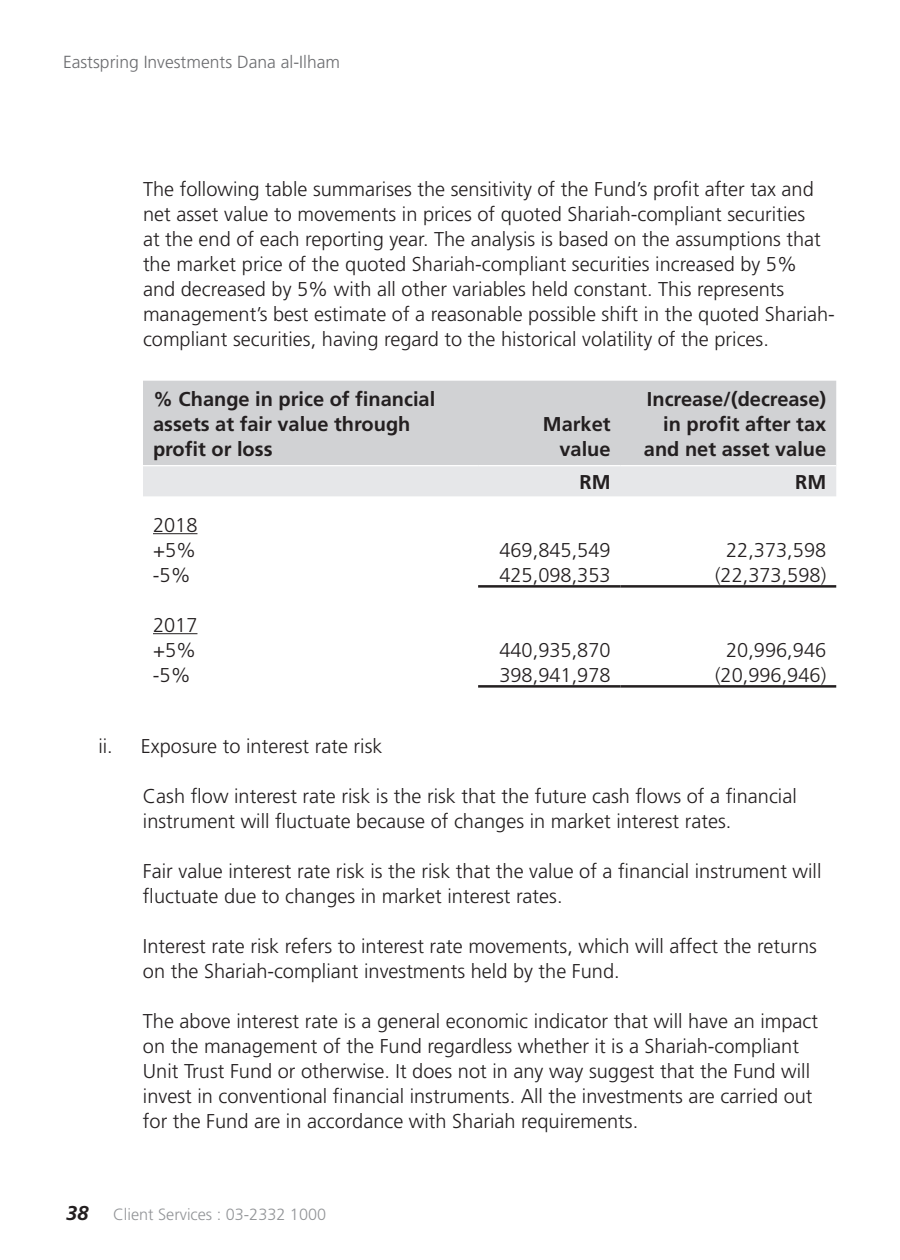
<style>
.page{position:relative;width:900px;height:1260px;background:#fff}
.page>*{position:absolute;margin:0;border:0;box-sizing:border-box;transform-origin:0 0}
.t1{font:300 20px/25px "Frutiger";color:#231f20}
.t2{font:700 20px/25px "Frutiger";color:#231f20;text-align:right}
.t3{font:300 17.5px "Frutiger";color:#6c6d70}
.t4{font:300 16.25px "Frutiger";color:#939598}
.s1{font-weight:700;font-style:italic;font-size:20px;color:#231f20}
</style>
<div class="page">
<div style="left:143px;top:381px;width:693px;height:84px;background:#d1d2d4"></div>
<div style="left:143px;top:466px;width:693px;height:30px;background:#e6e7e9"></div>
<hr style="left:478px;top:585px;width:143px;height:3px;background:#231f20">
<hr style="left:621px;top:585px;width:215px;height:3px;background:#231f20">
<hr style="left:478px;top:685px;width:143px;height:3px;background:#231f20">
<hr style="left:621px;top:685px;width:215px;height:3px;background:#231f20">
<hr style="left:153px;top:533px;width:44px;height:1px;background:#231f20">
<hr style="left:153px;top:633px;width:44px;height:1px;background:#231f20">
<p class="t3" style="left:63px;top:52px;width:279px">Eastspring Investments Dana al-Ilham</p>
<p class="t1" style="left:143px;top:176px;width:693px">The following table summarises the sensitivity of the Fund’s profit after tax and net asset value to movements in prices of quoted Shariah-compliant securities<br>at the end of each reporting year. The analysis is based on the assumptions that the market price of the quoted Shariah-compliant securities increased by 5%<br>and decreased by 5% with all other variables held constant. This represents management’s best estimate of a reasonable possible shift in the quoted Shariah&shy;compliant securities, having regard to the historical volatility of the prices.</p>
<p class="t2" style="left:153px;top:386px;width:284px;text-align:left">% Change in price of financial assets at fair value through profit or loss</p>
<p class="t1" style="left:153px;top:512px;width:46px">2018 +5%</p>
<p class="t2" style="left:543px;top:411px;width:69px">Market value</p>
<p class="t2" style="left:644px;top:386px;width:184px">Increase/(decrease) in profit after tax and net asset value</p>
<p class="t2" style="left:580px;top:469px;width:33px">RM</p>
<p class="t2" style="left:795px;top:469px;width:33px">RM</p>
<p class="t1" style="left:499px;top:537px;width:113px">469,845,549</p>
<p class="t1" style="left:726px;top:537px;width:102px">22,373,598</p>
<p class="t1" style="left:153px;top:562px;width:39px">-5%</p>
<p class="t1" style="left:499px;top:562px;width:113px">425,098,353</p>
<p class="t1" style="left:715px;top:562px;width:113px">(22,373,598)</p>
<p class="t1" style="left:153px;top:612px;width:46px">2017 +5%</p>
<p class="t1" style="left:499px;top:637px;width:113px">440,935,870</p>
<p class="t1" style="left:726px;top:637px;width:102px">20,996,946</p>
<p class="t1" style="left:153px;top:662px;width:39px">-5%</p>
<p class="t1" style="left:499px;top:662px;width:113px">398,941,978</p>
<p class="t1" style="left:715px;top:662px;width:113px">(20,996,946)</p>
<p class="t1" style="left:98px;top:733px;width:286px">ii. Exposure to interest rate risk</p>
<p class="t1" style="left:143px;top:783px;width:655px">Cash flow interest rate risk is the risk that the future cash flows of a financial instrument will fluctuate because of changes in market interest rates.</p>
<p class="t1" style="left:143px;top:858px;width:680px">Fair value interest rate risk is the risk that the value of a financial instrument will fluctuate due to changes in market interest rates.</p>
<p class="t1" style="left:143px;top:933px;width:676px">Interest rate risk refers to interest rate movements, which will affect the returns on the Shariah-compliant investments held by the Fund.</p>
<p class="t1" style="left:143px;top:1008px;width:677px">The above interest rate is a general economic indicator that will have an impact on the management of the Fund regardless whether it is a Shariah-compliant Unit Trust Fund or otherwise. It does not in any way suggest that the Fund will invest in conventional financial instruments. All the investments are carried out for the Fund are in accordance with Shariah requirements.</p>
<p class="t4" style="left:66px;top:1205px;width:262px"><span class="s1">38</span> Client Services : 03-2332 1000</p>
</div>
